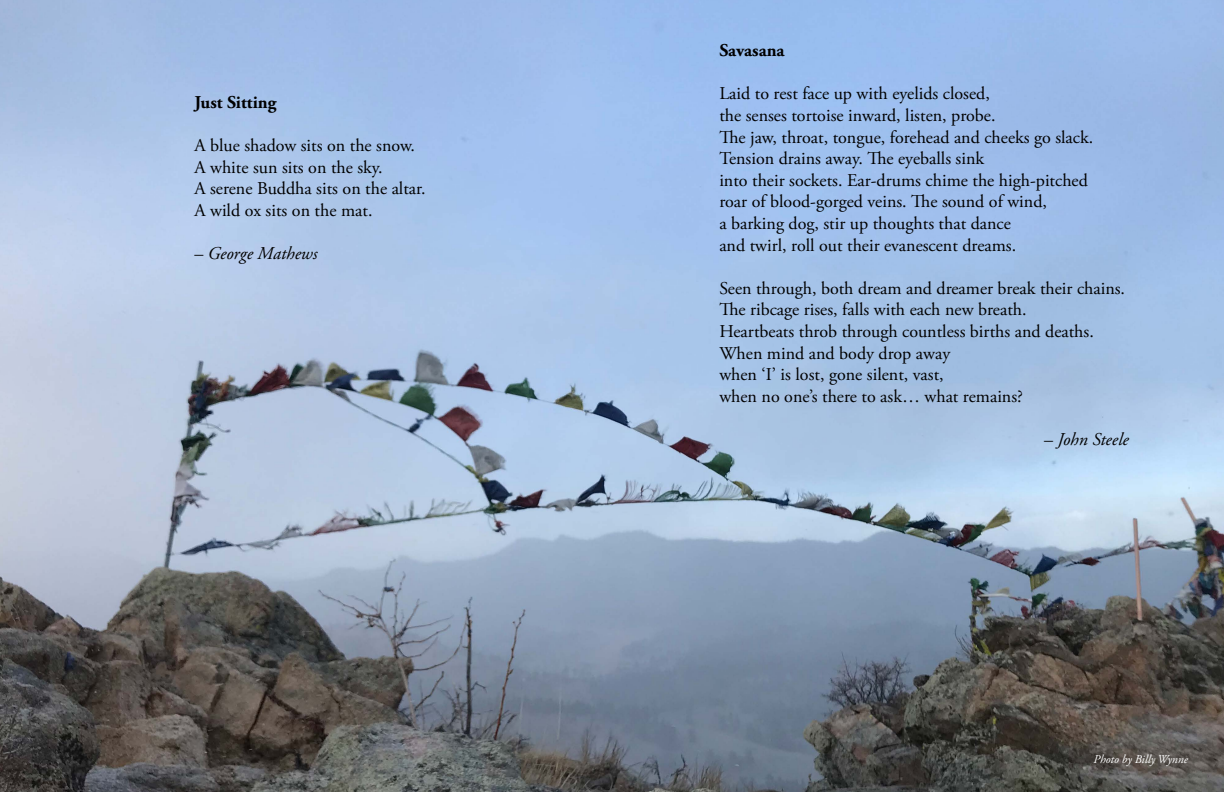
<style>
.page{position:relative;width:1224px;height:792px;background:#fff}
.page>*{position:absolute;margin:0;border:0;box-sizing:border-box;transform-origin:0 0}
.t1{font:18px/21.6px "Adobe Garamond Pro";color:#000}
.t2{font:italic 18px "Adobe Garamond Pro";color:#000}
.t3{font:700 18px "Adobe Garamond Pro";color:#000}
.t4{font:italic 12px "Adobe Garamond Pro";color:#fff}
.s1{font-style:normal}
</style>
<div class="page">
<img style="left:0;top:0;width:1224px;height:792px">
<p class="t3" style="left:194px;top:92px;width:83px">Just Sitting</p>
<p class="t1" style="left:194px;top:135px;width:233px">A blue shadow sits on the snow.<br>A white sun sits on the sky.<br>A serene Buddha sits on the altar.<br>A wild ox sits on the mat.</p>
<p class="t2" style="left:194px;top:243px;width:125px"><span class="s1">–</span> George Mathews</p>
<p class="t3" style="left:719px;top:40px;width:67px">Savasana</p>
<p class="t1" style="left:719px;top:84px;width:375px">Laid to rest face up with eyelids closed,<br>the senses tortoise inward, listen, probe.<br>The jaw, throat, tongue, forehead and cheeks go slack.<br>Tension drains away. The eyeballs sink<br>into their sockets. Ear-drums chime the high-pitched roar of blood-gorged veins. The sound of wind,<br>a barking dog, stir up thoughts that dance<br>and twirl, roll out their evanescent dreams.</p>
<p class="t1" style="left:719px;top:278px;width:407px">Seen through, both dream and dreamer break their chains.<br>The ribcage rises, falls with each new breath.<br>Heartbeats throb through countless births and deaths.<br>When mind and body drop away<br>when ‘I’ is lost, gone silent, vast,<br>when no one’s there to ask… what remains?</p>
<p class="t2" style="left:1044px;top:429px;width:86px"><span class="s1">–</span> John Steele</p>
<p class="t4" style="left:1094px;top:752px;width:96px">Photo by Billy Wynne</p>
</div>
